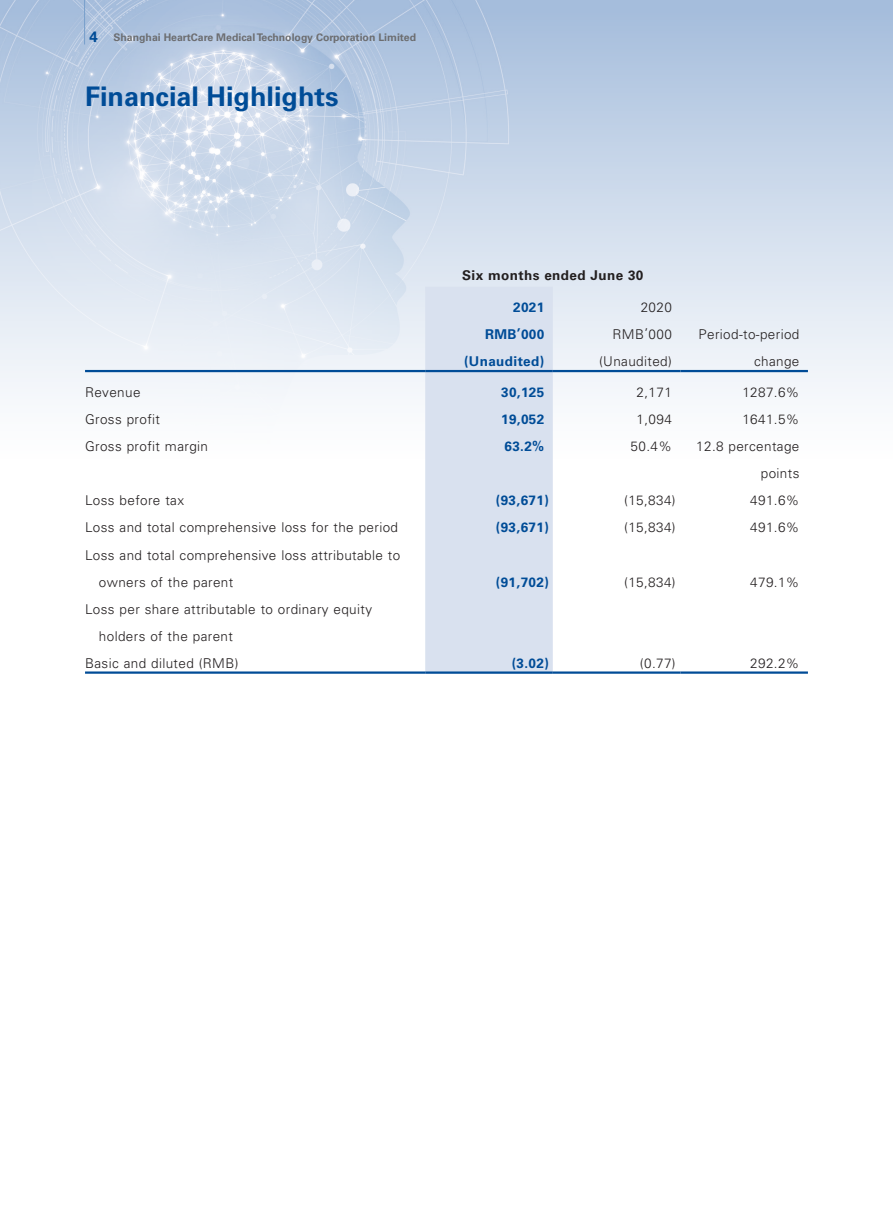
<style>
.page{position:relative;width:893px;height:1212px;background:#fff}
.page>*{position:absolute;margin:0;border:0;box-sizing:border-box;transform-origin:0 0}
.t1{font:700 27px "Univers LT Std";color:#004c97}
.t2{font:300 13.5px/27px "Univers LT Std";letter-spacing:.03em;color:#231f20;text-align:right}
.t3{font:700 13.5px/27px "Univers LT Std";letter-spacing:.03em;color:#004c97;text-align:right}
.t4{font:700 13.5px "Univers LT Std";letter-spacing:.03em;color:#231f20}
.t5{font:700 10.5px "Univers LT Std";color:#6c6d70}
.s1{font-size:15px;color:#004c97}
</style>
<div class="page">
<img style="left:0;top:0;width:893px;height:399px">
<hr style="left:84px;top:0;width:1px;height:45px;background:#789fcb">
<div style="left:425px;top:287px;width:128px;height:384px;background:#d9e1ef"></div>
<hr style="left:85px;top:370px;width:340px;height:2px;background:#004c97">
<hr style="left:425px;top:370px;width:128px;height:2px;background:#004c97">
<hr style="left:553px;top:370px;width:127px;height:2px;background:#004c97">
<hr style="left:680px;top:370px;width:128px;height:2px;background:#004c97">
<hr style="left:85px;top:671px;width:340px;height:3px;background:#004c97">
<hr style="left:425px;top:671px;width:128px;height:3px;background:#004c97">
<hr style="left:553px;top:671px;width:127px;height:3px;background:#004c97">
<hr style="left:680px;top:671px;width:128px;height:3px;background:#004c97">
<p class="t5" style="left:90px;top:31px;width:328px"><span class="s1">4</span> Shanghai HeartCare Medical Technology Corporation Limited</p>
<h1 class="t1" style="left:85px;top:80px;width:255px">Financial Highlights</h1>
<p class="t4" style="left:462px;top:268px;width:183px">Six months ended June 30</p>
<p class="t3" style="left:464px;top:294px;width:82px">2021<br>RMB’000 (Unaudited)</p>
<p class="t2" style="left:599px;top:294px;width:74px">2020<br>RMB’000 (Unaudited)</p>
<p class="t2" style="left:698px;top:321px;width:102px">Period-to-period change</p>
<p class="t2" style="left:85px;top:379px;width:57px">Revenue</p>
<p class="t3" style="left:501px;top:379px;width:45px">30,125</p>
<p class="t2" style="left:637px;top:379px;width:37px">2,171</p>
<p class="t2" style="left:742px;top:379px;width:59px">1287.6%</p>
<p class="t2" style="left:85px;top:406px;width:77px">Gross profit</p>
<p class="t3" style="left:501px;top:406px;width:45px">19,052</p>
<p class="t2" style="left:637px;top:406px;width:37px">1,094</p>
<p class="t2" style="left:742px;top:406px;width:59px">1641.5%</p>
<p class="t2" style="left:85px;top:433px;width:125px">Gross profit margin</p>
<p class="t3" style="left:504px;top:433px;width:41px">63.2%</p>
<p class="t2" style="left:631px;top:433px;width:43px">50.4%</p>
<p class="t2" style="left:696px;top:433px;width:105px">12.8 percentage points</p>
<p class="t2" style="left:85px;top:487px;width:101px">Loss before tax</p>
<p class="t3" style="left:496px;top:487px;width:54px">(93,671)</p>
<p class="t2" style="left:624px;top:487px;width:53px">(15,834)</p>
<p class="t2" style="left:750px;top:487px;width:51px">491.6%</p>
<p class="t2" style="left:85px;top:514px;width:315px">Loss and total comprehensive loss for the period</p>
<p class="t3" style="left:496px;top:514px;width:54px">(93,671)</p>
<p class="t2" style="left:624px;top:514px;width:53px">(15,834)</p>
<p class="t2" style="left:750px;top:514px;width:51px">491.6%</p>
<p class="t2" style="left:99px;top:541px;width:303px;text-align:left;text-indent:-14px">Loss and total comprehensive loss attributable to owners of the parent</p>
<p class="t3" style="left:496px;top:568px;width:54px">(91,702)</p>
<p class="t2" style="left:624px;top:568px;width:53px">(15,834)</p>
<p class="t2" style="left:750px;top:568px;width:51px">479.1%</p>
<p class="t2" style="left:85px;top:595px;width:289px">Loss per share attributable to ordinary equity</p>
<p class="t2" style="left:99px;top:622px;width:135px">holders of the parent</p>
<p class="t2" style="left:85px;top:649px;width:155px">Basic and diluted (RMB)</p>
<p class="t3" style="left:512px;top:649px;width:39px">(3.02)</p>
<p class="t2" style="left:640px;top:649px;width:37px">(0.77)</p>
<p class="t2" style="left:750px;top:649px;width:51px">292.2%</p>
</div>
